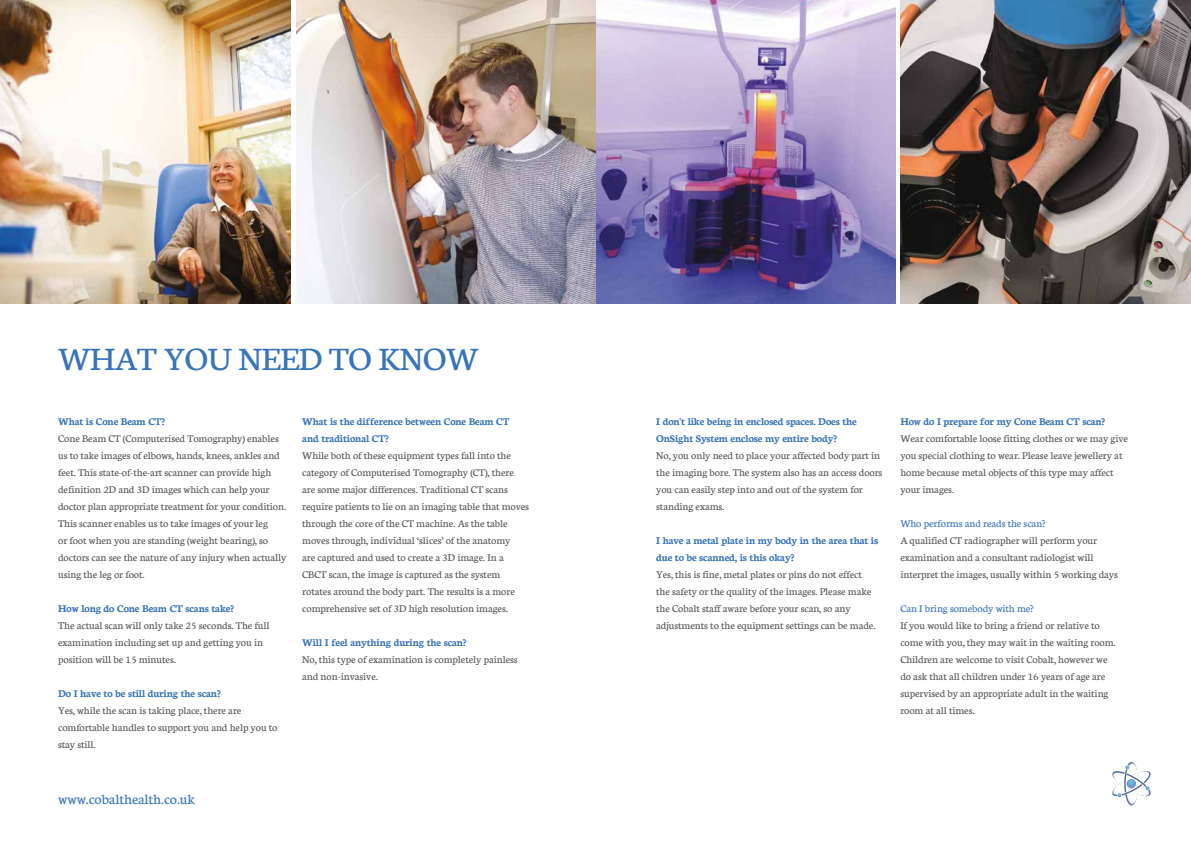
<style>
.page{position:relative;width:1191px;height:842px;background:#fff}
.page>*{position:absolute;margin:0;border:0;box-sizing:border-box;transform-origin:0 0}
.t1{font:34.9px "Neuton";letter-spacing:-.01em;color:#3974b9;scale:1.04 1}
.t2{font:15px "Neuton";letter-spacing:-.01em;color:#3974b9;scale:1.04 1}
.t3{font:11px/17px "Neuton";letter-spacing:-.01em;color:#575756;scale:1.04 1}
.t4{font:700 11px/17px "Neuton";letter-spacing:-.01em;color:#3974b9;scale:1.04 1}
.t5{font:11px "Neuton";letter-spacing:-.01em;color:#3974b9;scale:1.04 1}
</style>
<div class="page">
<svg style="left:1112px;top:762px;width:39px;height:43px"></svg>
<img style="left:0;top:0;width:291px;height:303px">
<img style="left:595px;top:0;width:300px;height:303px">
<img style="left:296px;top:0;width:299px;height:303px">
<img style="left:901px;top:0;width:290px;height:303px">
<h1 class="t1" style="left:58px;top:338px;width:406px">WHAT YOU NEED TO KNOW</h1>
<p class="t4" style="left:58px;top:413px;width:104px">What is Cone Beam CT?</p>
<p class="t3" style="left:58px;top:430px;width:221px">Cone Beam CT (Computerised Tomography) enables us to take images of elbows, hands, knees, ankles and feet. This state-of-the-art scanner can provide high definition 2D and 3D images which can help your doctor plan appropriate treatment for your condition.<br>This scanner enables us to take images of your leg<br>or foot when you are standing (weight bearing), so doctors can see the nature of any injury when actually using the leg or foot.</p>
<p class="t4" style="left:58px;top:600px;width:170px">How long do Cone Beam CT scans take?</p>
<p class="t3" style="left:58px;top:617px;width:205px">The actual scan will only take 25 seconds. The full examination including set up and getting you in position will be 15 minutes.</p>
<p class="t4" style="left:58px;top:685px;width:158px">Do I have to be still during the scan?</p>
<p class="t3" style="left:58px;top:702px;width:212px">Yes, while the scan is taking place, there are comfortable handles to support you and help you to stay still.</p>
<p class="t4" style="left:302px;top:413px;width:201px">What is the difference between Cone Beam CT and traditional CT?</p>
<p class="t3" style="left:302px;top:447px;width:220px">While both of these equipment types fall into the category of Computerised Tomography (CT), there are some major differences. Traditional CT scans require patients to lie on an imaging table that moves through the core of the CT machine. As the table moves through, individual ‘slices’ of the anatomy<br>are captured and used to create a 3D image. In a CBCT scan, the image is captured as the system rotates around the body part. The results is a more comprehensive set of 3D high resolution images.</p>
<p class="t4" style="left:302px;top:634px;width:159px">Will I feel anything during the scan?</p>
<p class="t3" style="left:302px;top:651px;width:209px">No, this type of examination is completely painless and non-invasive.</p>
<h2 class="t2" style="left:58px;top:791px;width:133px">www.cobalthealth.co.uk</h2>
<p class="t4" style="left:656px;top:413px;width:194px">I don't like being in enclosed spaces. Does the<br>OnSight System enclose my entire body?</p>
<p class="t3" style="left:656px;top:447px;width:219px">No, you only need to place your affected body part in the imaging bore. The system also has an access doors you can easily step into and out of the system for standing exams.</p>
<p class="t4" style="left:656px;top:532px;width:215px">I have a metal plate in my body in the area that is due to be scanned, is this okay?</p>
<p class="t3" style="left:656px;top:566px;width:212px">Yes, this is fine, metal plates or pins do not effect the safety or the quality of the images. Please make the Cobalt staff aware before your scan, so any adjustments to the equipment settings can be made.</p>
<p class="t4" style="left:900px;top:413px;width:198px">How do I prepare for my Cone Beam CT scan?</p>
<p class="t3" style="left:900px;top:430px;width:220px">Wear comfortable loose fitting clothes or we may give you special clothing to wear. Please leave jewellery at home because metal objects of this type may affect your images.</p>
<p class="t5" style="left:900px;top:517px;width:141px">Who performs and reads the scan?</p>
<p class="t3" style="left:900px;top:532px;width:211px">A qualified CT radiographer will perform your examination and a consultant radiologist will interpret the images, usually within 5 working days</p>
<p class="t5" style="left:900px;top:602px;width:130px">Can I bring somebody with me?</p>
<p class="t3" style="left:900px;top:617px;width:209px">If you would like to bring a friend or relative to come with you, they may wait in the waiting room.<br>Children are welcome to visit Cobalt, however we do ask that all children under 16 years of age are supervised by an appropriate adult in the waiting room at all times.</p>
</div>
